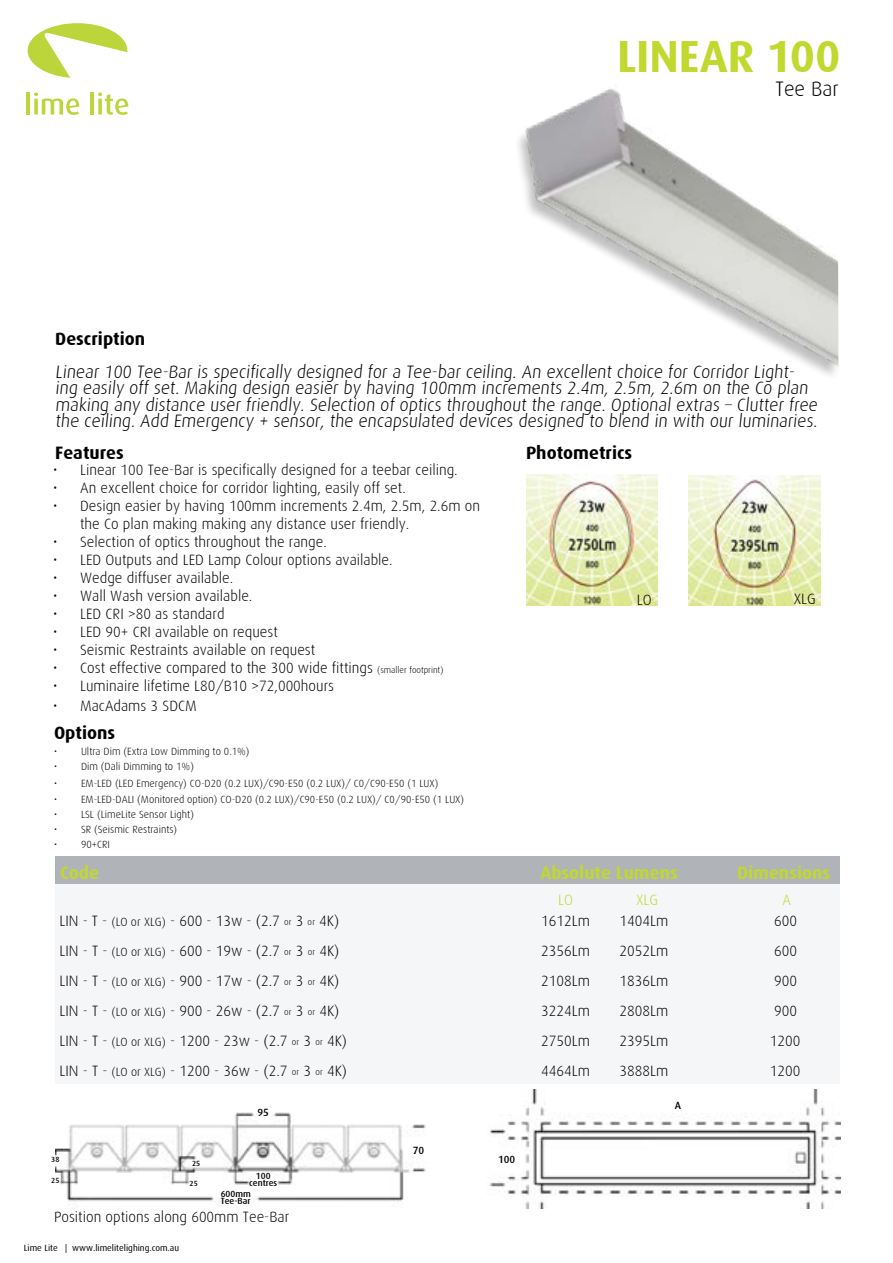
<style>
.page{position:relative;width:893px;height:1263px;background:#fff}
.page>*{position:absolute;margin:0;border:0;box-sizing:border-box;transform-origin:0 0}
.t1{font:700 45px "Dax";color:#c1d82f}
.t2{font:300 21px "Dax";color:#000}
.t3{font:300 18px/16.5px "Dax";color:#000}
.t4{font:700 18px "Dax";color:#000}
.t5{font:700 18px "Dax";color:#c1d82f}
.t6{font:300 15px/18px "Dax";color:#000}
.t7{font:300 15px "Dax";color:#c1d82f}
.t8{font:300 10.5px "Dax";color:#000}
.t9{font:500 10.5px "Dax";color:#000}
.t10{font:9px "Dax";color:#000}
.t11{font:500 9px/7.5px "Dax";color:#000}
.t12{font:500 7.5px "Dax";color:#000}
.s1{font-size:9px}
.s2{font-size:12px}
</style>
<div class="page">
<img style="left:56px;top:1089px;width:784px;height:120px">
<img style="left:526px;top:474px;width:132px;height:131px">
<div style="left:55px;top:856px;width:785px;height:28px;background:#b0b4b9"></div>
<div style="left:55px;top:884px;width:785px;height:199px;background:#f5f6f8"></div>
<img style="left:689px;top:475px;width:132px;height:130px">
<svg style="left:28px;top:23px;width:99px;height:55px"></svg>
<hr style="left:27px;top:92px;width:3px;height:23px;background:#bcd53b">
<svg style="left:34px;top:92px;width:45px;height:23px"></svg>
<hr style="left:91px;top:92px;width:3px;height:23px;background:#bcd53b">
<svg style="left:98px;top:92px;width:30px;height:23px"></svg>
<img style="left:518px;top:84px;width:320px;height:285px">
<h1 class="t1" style="left:617px;top:31px;width:225px">LINEAR 100</h1>
<h2 class="t2" style="left:775px;top:77px;width:65px">Tee Bar</h2>
<p class="t4" style="left:55px;top:328px;width:92px">Description</p>
<p class="t3" style="left:55px;top:363px;width:766px">Linear 100 Tee-Bar is specifically designed for a Tee-bar ceiling. An excellent choice for Corridor Light&shy;ing easily off set. Making design easier by having 100mm increments 2.4m, 2.5m, 2.6m on the Co plan making any distance user friendly. Selection of optics throughout the range. Optional extras – Clutter free the ceiling. Add Emergency + sensor, the encapsulated devices designed to blend in with our luminaries.</p>
<p class="t4" style="left:55px;top:443px;width:70px">Features</p>
<p class="t6" style="left:53px;top:461px;width:406px">• Linear 100 Tee-Bar is specifically designed for a teebar ceiling.</p>
<p class="t6" style="left:53px;top:479px;width:354px">• An excellent choice for corridor lighting, easily off set.</p>
<p class="t6" style="left:80px;top:497px;width:401px;text-indent:-27px">• Design easier by having 100mm increments 2.4m, 2.5m, 2.6m on the Co plan making making any distance user friendly.</p>
<p class="t6" style="left:53px;top:533px;width:275px">• Selection of optics throughout the range.</p>
<p class="t6" style="left:53px;top:551px;width:341px">• LED Outputs and LED Lamp Colour options available.</p>
<p class="t6" style="left:53px;top:569px;width:182px">• Wedge diffuser available.</p>
<p class="t6" style="left:53px;top:587px;width:201px">• Wall Wash version available.</p>
<p class="t6" style="left:53px;top:605px;width:173px">• LED CRI &gt;80 as standard</p>
<p class="t6" style="left:53px;top:623px;width:226px">• LED 90+ CRI available on request</p>
<p class="t6" style="left:53px;top:641px;width:264px">• Seismic Restraints available on request</p>
<p class="t6" style="left:53px;top:659px;width:392px">• Cost effective compared to the 300 wide fittings <span class="s1">(smaller footprint)</span></p>
<p class="t6" style="left:53px;top:677px;width:282px">• Luminaire lifetime L80/B10 &gt;72,000hours</p>
<p class="t6" style="left:53px;top:697px;width:145px">• MacAdams 3 SDCM</p>
<p class="t4" style="left:54px;top:722px;width:63px">Options</p>
<p class="t8" style="left:54px;top:746px;width:197px">• Ultra Dim (Extra Low Dimming to 0.1%)</p>
<p class="t8" style="left:54px;top:761px;width:141px">• Dim (Dali Dimming to 1%)</p>
<p class="t8" style="left:54px;top:777px;width:386px">• EM-LED (LED Emergency) CO-D20 (0.2 LUX)/C90-E50 (0.2 LUX)/ C0/C90-E50 (1 LUX)</p>
<p class="t8" style="left:54px;top:794px;width:412px">• EM-LED-DALI (Monitored option) CO-D20 (0.2 LUX)/C90-E50 (0.2 LUX)/ C0/90-E50 (1 LUX)</p>
<p class="t8" style="left:54px;top:809px;width:142px">• LSL (LimeLite Sensor Light)</p>
<p class="t8" style="left:54px;top:824px;width:125px">• SR (Seismic Restraints)</p>
<p class="t8" style="left:54px;top:839px;width:57px">• 90+CRI</p>
<p class="t4" style="left:526px;top:443px;width:108px">Photometrics</p>
<p class="t6" style="left:637px;top:591px;width:16px">LO</p>
<p class="t6" style="left:794px;top:590px;width:24px">XLG</p>
<p class="t5" style="left:60px;top:862px;width:41px">Code</p>
<p class="t5" style="left:540px;top:862px;width:139px">Absolute Lumens</p>
<p class="t5" style="left:737px;top:862px;width:95px">Dimensions</p>
<p class="t7" style="left:558px;top:892px;width:16px">LO</p>
<p class="t7" style="left:636px;top:892px;width:24px">XLG</p>
<p class="t7" style="left:782px;top:892px;width:10px">A</p>
<p class="t6" style="left:59px;top:912px;width:282px">LIN - T - <span class="s2">(LO or XLG)</span> - 600 - 13w - (2.7 <span class="s1">or</span> 3 <span class="s1">or</span> 4K)</p>
<p class="t6" style="left:541px;top:912px;width:50px">1612Lm</p>
<p class="t6" style="left:619px;top:912px;width:50px">1404Lm</p>
<p class="t6" style="left:774px;top:912px;width:24px">600</p>
<p class="t6" style="left:59px;top:942px;width:282px">LIN - T - <span class="s2">(LO or XLG)</span> - 600 - 19w - (2.7 <span class="s1">or</span> 3 <span class="s1">or</span> 4K)</p>
<p class="t6" style="left:541px;top:942px;width:50px">2356Lm</p>
<p class="t6" style="left:619px;top:942px;width:50px">2052Lm</p>
<p class="t6" style="left:774px;top:942px;width:24px">600</p>
<p class="t6" style="left:59px;top:972px;width:282px">LIN - T - <span class="s2">(LO or XLG)</span> - 900 - 17w - (2.7 <span class="s1">or</span> 3 <span class="s1">or</span> 4K)</p>
<p class="t6" style="left:541px;top:972px;width:50px">2108Lm</p>
<p class="t6" style="left:619px;top:972px;width:50px">1836Lm</p>
<p class="t6" style="left:774px;top:972px;width:24px">900</p>
<p class="t6" style="left:59px;top:1002px;width:282px">LIN - T - <span class="s2">(LO or XLG)</span> - 900 - 26w - (2.7 <span class="s1">or</span> 3 <span class="s1">or</span> 4K)</p>
<p class="t6" style="left:541px;top:1002px;width:50px">3224Lm</p>
<p class="t6" style="left:619px;top:1002px;width:50px">2808Lm</p>
<p class="t6" style="left:774px;top:1002px;width:24px">900</p>
<p class="t6" style="left:59px;top:1032px;width:289px">LIN - T - <span class="s2">(LO or XLG)</span> - 1200 - 23w - (2.7 <span class="s1">or</span> 3 <span class="s1">or</span> 4K)</p>
<p class="t6" style="left:541px;top:1032px;width:50px">2750Lm</p>
<p class="t6" style="left:619px;top:1032px;width:50px">2395Lm</p>
<p class="t6" style="left:770px;top:1032px;width:32px">1200</p>
<p class="t6" style="left:59px;top:1062px;width:289px">LIN - T - <span class="s2">(LO or XLG)</span> - 1200 - 36w - (2.7 <span class="s1">or</span> 3 <span class="s1">or</span> 4K)</p>
<p class="t6" style="left:541px;top:1062px;width:50px">4464Lm</p>
<p class="t6" style="left:619px;top:1062px;width:50px">3888Lm</p>
<p class="t6" style="left:770px;top:1062px;width:32px">1200</p>
<p class="t9" style="left:257px;top:1107px;width:13px">95</p>
<p class="t12" style="left:51px;top:1155px;width:10px">38</p>
<p class="t12" style="left:192px;top:1159px;width:10px">25</p>
<p class="t12" style="left:190px;top:1179px;width:10px">25</p>
<p class="t11" style="left:249px;top:1172px;width:30px;text-align:center">100 centres</p>
<p class="t6" style="left:54px;top:1208px;width:237px">Position options along 600mm Tee-Bar</p>
<p class="t10" style="left:24px;top:1242px;width:157px">Lime Lite | www.limelitelighing.com.au</p>
<p class="t12" style="left:51px;top:1176px;width:10px">25</p>
<p class="t11" style="left:221px;top:1190px;width:32px">600mm<br>Tee-Bar</p>
<p class="t9" style="left:413px;top:1144px;width:13px">70</p>
<p class="t9" style="left:498px;top:1153px;width:19px">100</p>
<p class="t9" style="left:675px;top:1099px;width:8px">A</p>
</div>
